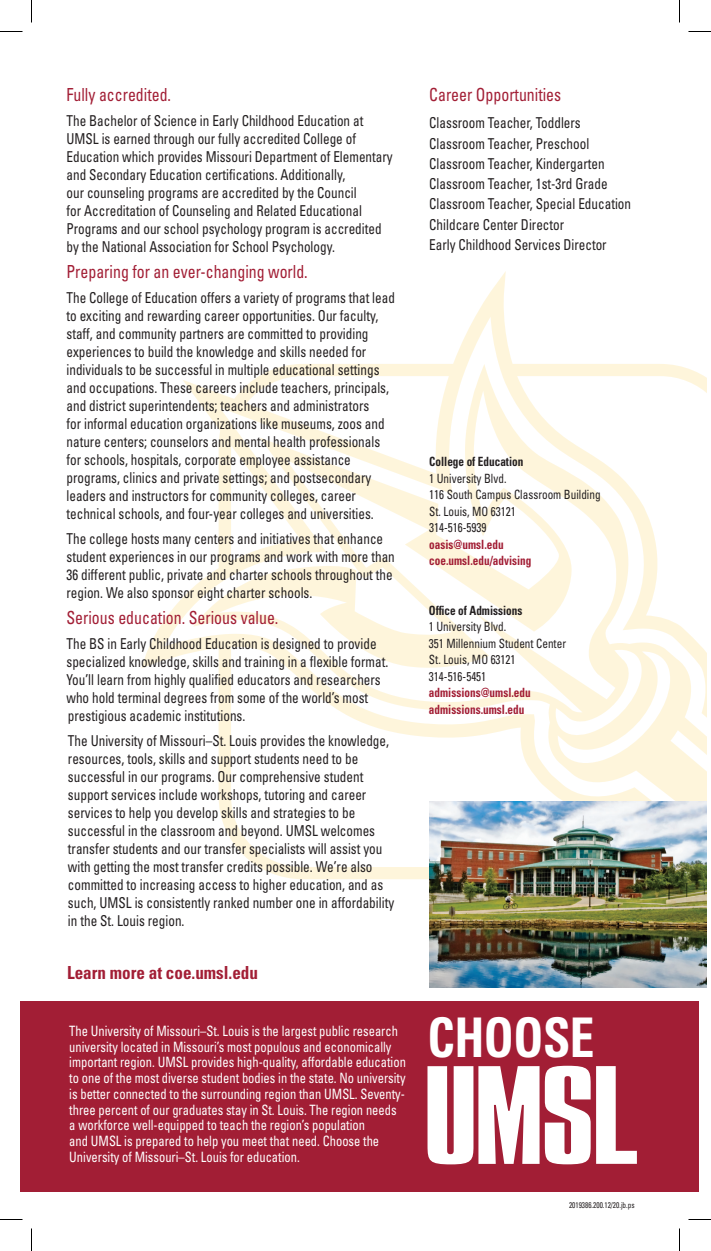
<style>
.page{position:relative;width:711px;height:1251px;background:#fff}
.page>*{position:absolute;margin:0;border:0;box-sizing:border-box;transform-origin:0 0}
.t1{font:700 condensed 54.6px "Univers";letter-spacing:-.01em;color:#fff;scale:.9 1}
.t2{font:condensed 18px "Univers";color:#a21e35;scale:.88 1}
.t3{font:700 condensed 18px "Univers";color:#a21e35;scale:.95 1}
.t4{font:condensed 15px/18px "Univers";color:#231f20;scale:.88 1}
.t5{font:condensed 14.25px/15.8px "Univers";color:#fff;scale:.88 1}
.t6{font:condensed 12.75px/16.5px "Univers";color:#231f20;scale:.88 1}
.t7{font:700 condensed 12.75px/16.5px "Univers";color:#a21e35;scale:.88 1}
.t8{font:700 condensed 12.75px "Univers";color:#231f20;scale:.88 1}
.t9{font:condensed 8.25px "Univers";color:#231f20;scale:.88 1}
</style>
<div class="page">
<div style="left:20px;top:1002px;width:679px;height:190px;background:#a21e35"></div>
<svg style="left:141px;top:271px;width:565px;height:608px"></svg>
<img style="left:429px;top:801px;width:277px;height:187px">
<svg style="left:427px;top:1066px;width:210px;height:98px"></svg>
<svg style="left:0;top:31px;width:22px;height:1px"></svg>
<svg style="left:688px;top:31px;width:23px;height:1px"></svg>
<svg style="left:0;top:1219px;width:22px;height:1px"></svg>
<svg style="left:688px;top:1219px;width:23px;height:1px"></svg>
<svg style="left:31px;top:0;width:1px;height:22px"></svg>
<svg style="left:31px;top:1228px;width:1px;height:23px"></svg>
<svg style="left:679px;top:0;width:1px;height:22px"></svg>
<svg style="left:679px;top:1228px;width:1px;height:23px"></svg>
<p class="t2" style="left:66px;top:84px;width:120px">Fully accredited.</p>
<p class="t4" style="left:66px;top:111px;width:372px">The Bachelor of Science in Early Childhood Education at UMSL is earned through our fully accredited College of Education which provides Missouri Department of Elementary and Secondary Education certifications. Additionally,<br>our counseling programs are accredited by the Council<br>for Accreditation of Counseling and Related Educational Programs and our school psychology program is accredited by the National Association for School Psychology.</p>
<p class="t2" style="left:66px;top:261px;width:276px">Preparing for an ever-changing world.</p>
<p class="t4" style="left:66px;top:288px;width:375px">The College of Education offers a variety of programs that lead to exciting and rewarding career opportunities. Our faculty, staff, and community partners are committed to providing experiences to build the knowledge and skills needed for individuals to be successful in multiple educational settings and occupations. These careers include teachers, principals, and district superintendents; teachers and administrators<br>for informal education organizations like museums, zoos and nature centers; counselors and mental health professionals for schools, hospitals, corporate employee assistance programs, clinics and private settings; and postsecondary leaders and instructors for community colleges, career technical schools, and four-year colleges and universities.</p>
<p class="t4" style="left:66px;top:529px;width:375px">The college hosts many centers and initiatives that enhance student experiences in our programs and work with more than 36 different public, private and charter schools throughout the region. We also sponsor eight charter schools.</p>
<p class="t2" style="left:66px;top:606px;width:242px">Serious education. Serious value.</p>
<p class="t4" style="left:66px;top:634px;width:367px">The BS in Early Childhood Education is designed to provide specialized knowledge, skills and training in a flexible format.<br>You’ll learn from highly qualified educators and researchers who hold terminal degrees from some of the world’s most prestigious academic institutions.</p>
<p class="t4" style="left:68px;top:731px;width:372px">The University of Missouri–St. Louis provides the knowledge, resources, tools, skills and support students need to be successful in our programs. Our comprehensive student support services include workshops, tutoring and career services to help you develop skills and strategies to be successful in the classroom and beyond. UMSL welcomes transfer students and our transfer specialists will assist you with getting the most transfer credits possible. We’re also committed to increasing access to higher education, and as such, UMSL is consistently ranked number one in affordability in the St. Louis region.</p>
<p class="t3" style="left:67px;top:961px;width:202px">Learn more at coe.umsl.edu</p>
<p class="t2" style="left:429px;top:84px;width:151px">Career Opportunities</p>
<p class="t4" style="left:429px;top:113px;width:231px;line-height:20.2px">Classroom Teacher, Toddlers<br>Classroom Teacher, Preschool<br>Classroom Teacher, Kindergarten<br>Classroom Teacher, 1st-3rd Grade<br>Classroom Teacher, Special Education<br>Childcare Center Director<br>Early Childhood Services Director</p>
<p class="t8" style="left:429px;top:454px;width:108px">College of Education</p>
<p class="t6" style="left:429px;top:470px;width:196px">1 University Blvd.<br>116 South Campus Classroom Building<br>St. Louis, MO 63121<br>314-516-5939</p>
<p class="t7" style="left:429px;top:536px;width:118px">oasis@umsl.edu coe.umsl.edu/advising</p>
<p class="t8" style="left:429px;top:602px;width:108px">Office of Admissions</p>
<p class="t6" style="left:429px;top:618px;width:157px">1 University Blvd.<br>351 Millennium Student Center<br>St. Louis, MO 63121<br>314-516-5451</p>
<p class="t7" style="left:429px;top:684px;width:117px">admissions@umsl.edu admissions.umsl.edu</p>
<p class="t5" style="left:69px;top:1022px;width:384px">The University of Missouri–St. Louis is the largest public research university located in Missouri’s most populous and economically important region. UMSL provides high-quality, affordable education to one of the most diverse student bodies in the state. No university is better connected to the surrounding region than UMSL. Seventy&shy;three percent of our graduates stay in St. Louis. The region needs a workforce well-equipped to teach the region’s population<br>and UMSL is prepared to help you meet that need. Choose the University of Missouri–St. Louis for education.</p>
<h1 class="t1" style="left:428px;top:1004px;width:187px">CHOOSE</h1>
<p class="t9" style="left:569px;top:1199px;width:76px">2019386.200.12/20.jb.ps</p>
</div>
